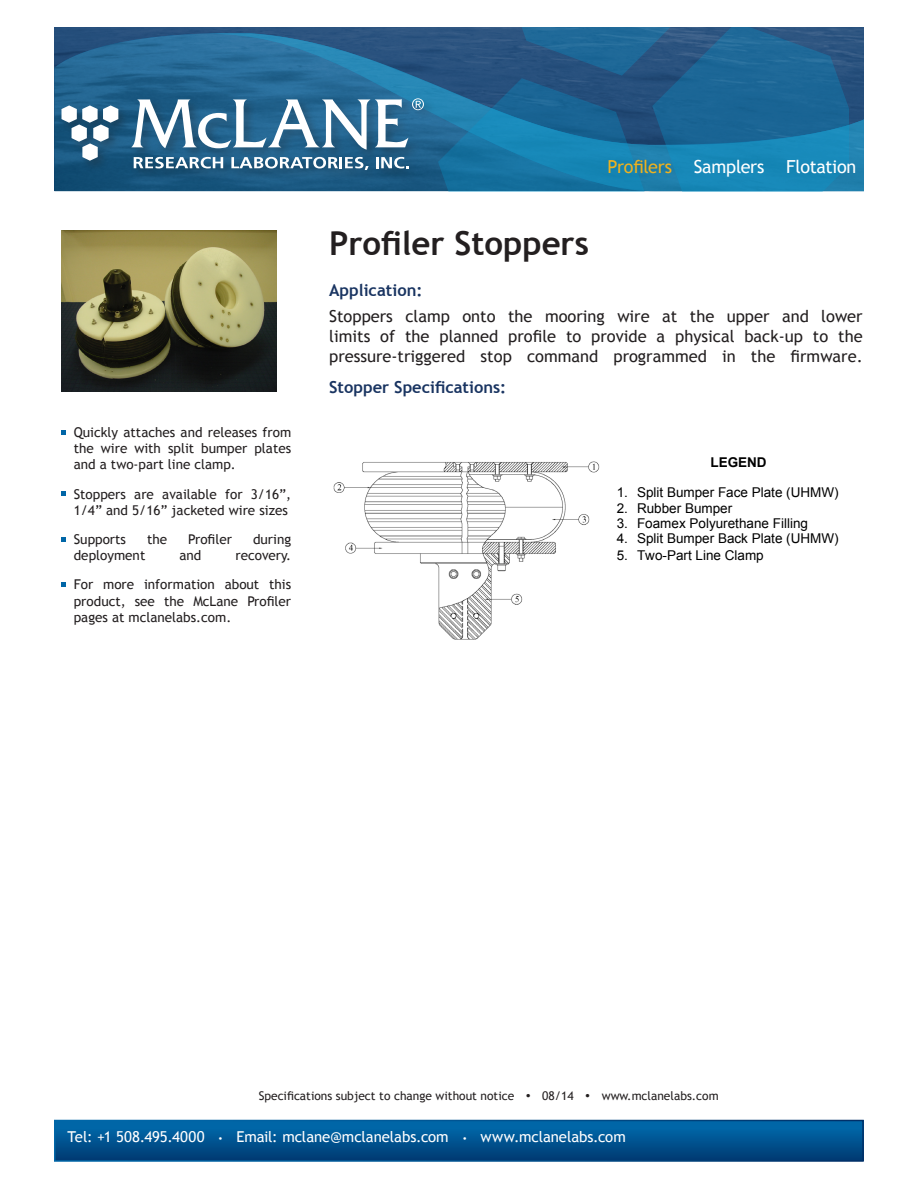
<style>
.page{position:relative;width:918px;height:1188px;background:#fff}
.page>*{position:absolute;margin:0;border:0;box-sizing:border-box;transform-origin:0 0}
.Product_Name_Front{font:700 33px "Trebuchet MS";color:#231f20}
.t1{font:18px "Trebuchet MS";letter-spacing:-.015em;color:#fff}
.Overview_Header{font:16.5px/19.8px "Trebuchet MS";color:#231f20;text-align:justify}
.Overview_Header-2{font:700 16.5px "Trebuchet MS";color:#193461}
.t2{font:15px "Trebuchet MS";letter-spacing:-.005em;color:#fff}
.Body-Small{font:13.5px/16.2px "Trebuchet MS";color:#231f20;text-align:justify}
.t3{font:13.5px "Arial";color:#000}
.t4{font:700 13.5px "Arial";color:#000}
.Text{font:12px "Trebuchet MS";color:#231f20}
.s1{color:#efb21e}
.s2{font-size:9px}
</style>
<div class="page">
<img style="left:54px;top:33px;width:154px;height:158px">
<img style="left:208px;top:33px;width:656px;height:158px">
<svg style="left:438px;top:27px;width:410px;height:164px;background:#1e6a99"></svg>
<div style="left:59px;top:96px;width:378px;height:86px;background:#231f20;opacity:.3"></div>
<svg style="left:62px;top:105px;width:56px;height:56px"></svg>
<svg style="left:134px;top:157px;width:89px;height:11px"></svg>
<svg style="left:131px;top:98px;width:293px;height:52px"></svg>
<svg style="left:231px;top:157px;width:138px;height:13px"></svg>
<svg style="left:376px;top:157px;width:33px;height:11px"></svg>
<svg style="left:57px;top:1123px;width:804px;height:36px;background:#005390"></svg>
<img style="left:333px;top:461px;width:267px;height:179px">
<img style="left:61px;top:230px;width:215px;height:162px">
<p class="t1" style="left:608px;top:156px;width:250px"><span class="s1">Profilers</span> Samplers Flotation</p>
<p class="Body-Small" style="left:74px;top:424px;width:219px">Quickly attaches and releases from the wire with split bumper plates and a two-part line clamp.</p>
<p class="Body-Small" style="left:74px;top:486px;width:219px">Stoppers are available for 3/16”,<br>1/4” and 5/16” jacketed wire sizes</p>
<p class="Body-Small" style="left:74px;top:531px;width:54px">Supports</p>
<p class="Body-Small" style="left:147px;top:531px;width:22px">the</p>
<p class="Body-Small" style="left:188px;top:531px;width:45px">Profiler</p>
<p class="Body-Small" style="left:253px;top:531px;width:40px">during</p>
<p class="Body-Small" style="left:74px;top:547px;width:73px">deployment</p>
<p class="Body-Small" style="left:179px;top:547px;width:23px">and</p>
<p class="Body-Small" style="left:235px;top:547px;width:57px">recovery.</p>
<p class="Body-Small" style="left:74px;top:577px;width:219px">For more information about this product, see the McLane Profiler pages at mclanelabs.com.</p>
<p class="Product_Name_Front" style="left:329px;top:222px;width:261px">Profiler Stoppers</p>
<p class="Overview_Header-2" style="left:329px;top:280px;width:95px">Application:</p>
<p class="Overview_Header" style="left:329px;top:307px;width:535px">Stoppers clamp onto the mooring wire at the upper and lower limits of the planned profile to provide a physical back-up to the pressure-triggered stop command programmed in the firmware.</p>
<p class="Overview_Header-2" style="left:329px;top:376px;width:179px">Stopper Specifications:</p>
<p class="t4" style="left:710px;top:453px;width:58px">LEGEND</p>
<p class="t3" style="left:617px;top:483px;width:224px">1. Split Bumper Face Plate (UHMW)</p>
<p class="t3" style="left:617px;top:500px;width:117px">2. Rubber Bumper</p>
<p class="t3" style="left:617px;top:515px;width:193px">3. Foamex Polyurethane Filling</p>
<p class="t3" style="left:617px;top:530px;width:224px">4. Split Bumper Back Plate (UHMW)</p>
<p class="t3" style="left:617px;top:546px;width:149px">5. Two-Part Line Clamp</p>
<p class="Text" style="left:259px;top:1089px;width:461px">Specifications subject to change without notice • 08/14 • www.mclanelabs.com</p>
<p class="t2" style="left:68px;top:1128px;width:560px">Tel: +1 508.495.4000 <span class="s2">•</span> Email: mclane@mclanelabs.com <span class="s2">•</span> www.mclanelabs.com</p>
</div>
